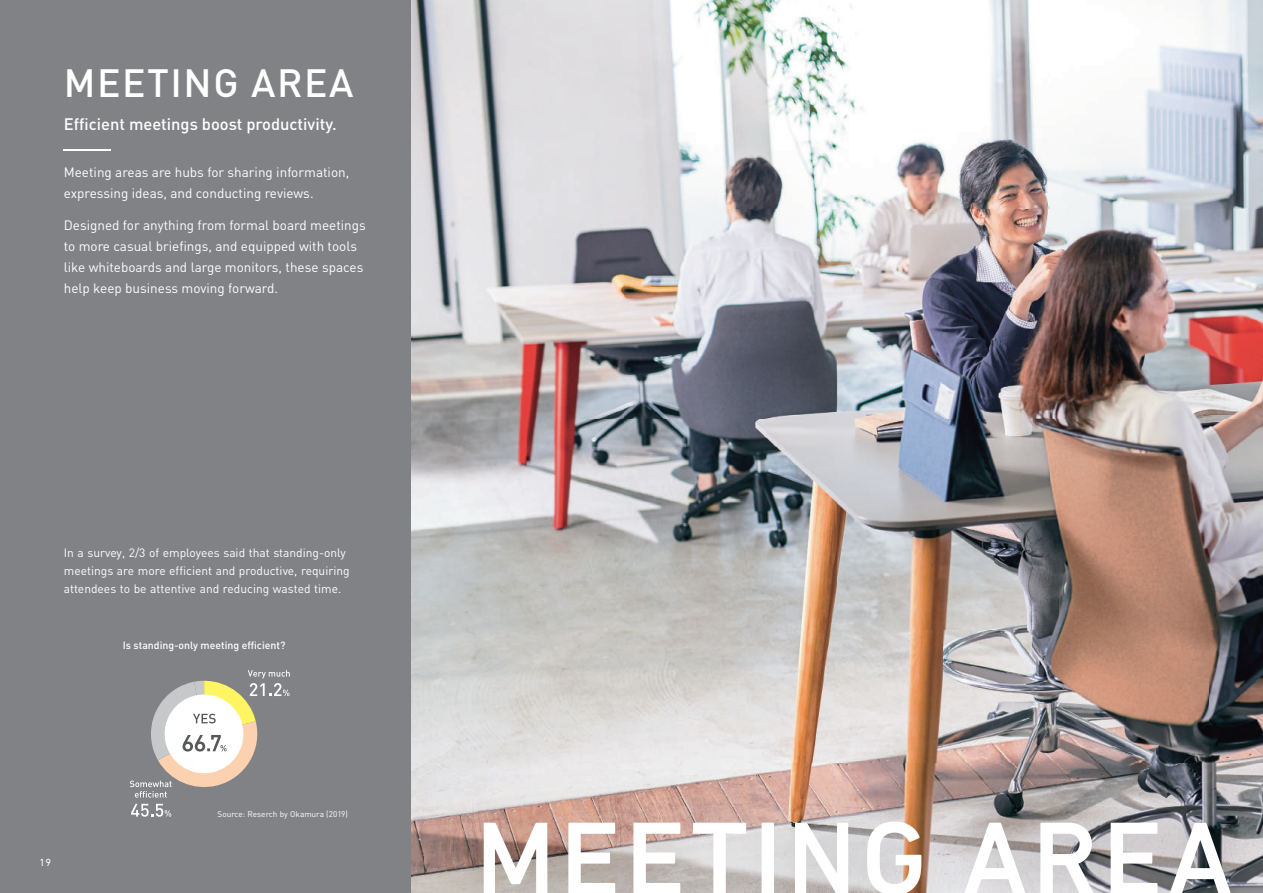
<style>
.page{position:relative;width:1263px;height:893px;background:#fff}
.page>*{position:absolute;margin:0;border:0;box-sizing:border-box;transform-origin:0 0}
.t1{font:500 105px "DIN Next LT Pro";letter-spacing:.05em;color:#fff}
.t2{font:500 39px "DIN";letter-spacing:.04em;color:#fff}
.t3{font:500 16.5px/17.7px "DIN";color:#fff}
.t4{font:13.5px/21px "DIN";color:#fff}
.t5{font:12px/18px "DIN";color:#fff}
.t6{font:500 10.5px "DIN";color:#fff}
.t7{font:10.5px "DIN Next LT Pro";color:#fff}
.t8{font:8.25px "DIN";color:#fff}
</style>
<div class="page">
<div style="left:0;top:0;width:412px;height:893px;background:#808285"></div>
<img style="left:412px;top:0;width:851px;height:630px">
<img style="left:678px;top:630px;width:585px;height:133px">
<img style="left:412px;top:788px;width:12px;height:105px">
<img style="left:411px;top:0;width:1px;height:893px">
<svg style="left:131px;top:804px;width:40px;height:13px"></svg>
<svg style="left:130px;top:670px;width:160px;height:128px"></svg>
<img style="left:424px;top:763px;width:839px;height:130px">
<h2 class="t2" style="left:64px;top:58px;width:291px">MEETING AREA</h2>
<p class="t3" style="left:64px;top:114px;width:274px">Efficient meetings boost productivity. _</p>
<p class="t4" style="left:64px;top:162px;width:287px">Meeting areas are hubs for sharing information, expressing ideas, and conducting reviews.</p>
<p class="t4" style="left:64px;top:214px;width:304px">Designed for anything from formal board meetings to more casual briefings, and equipped with tools like whiteboards and large monitors, these spaces help keep business moving forward.</p>
<p class="t5" style="left:64px;top:543px;width:287px">In a survey, 2/3 of employees said that standing-only meetings are more efficient and productive, requiring attendees to be attentive and reducing wasted time.</p>
<p class="t6" style="left:123px;top:638px;width:164px">Is standing-only meeting efficient?</p>
<p class="t7" style="left:40px;top:856px;width:13px">19</p>
<p class="t8" style="left:218px;top:809px;width:132px">Source: Reserch by Okamura (2019)</p>
<h1 class="t1" style="left:476px;top:797px;width:758px">MEETING AREA</h1>
</div>
